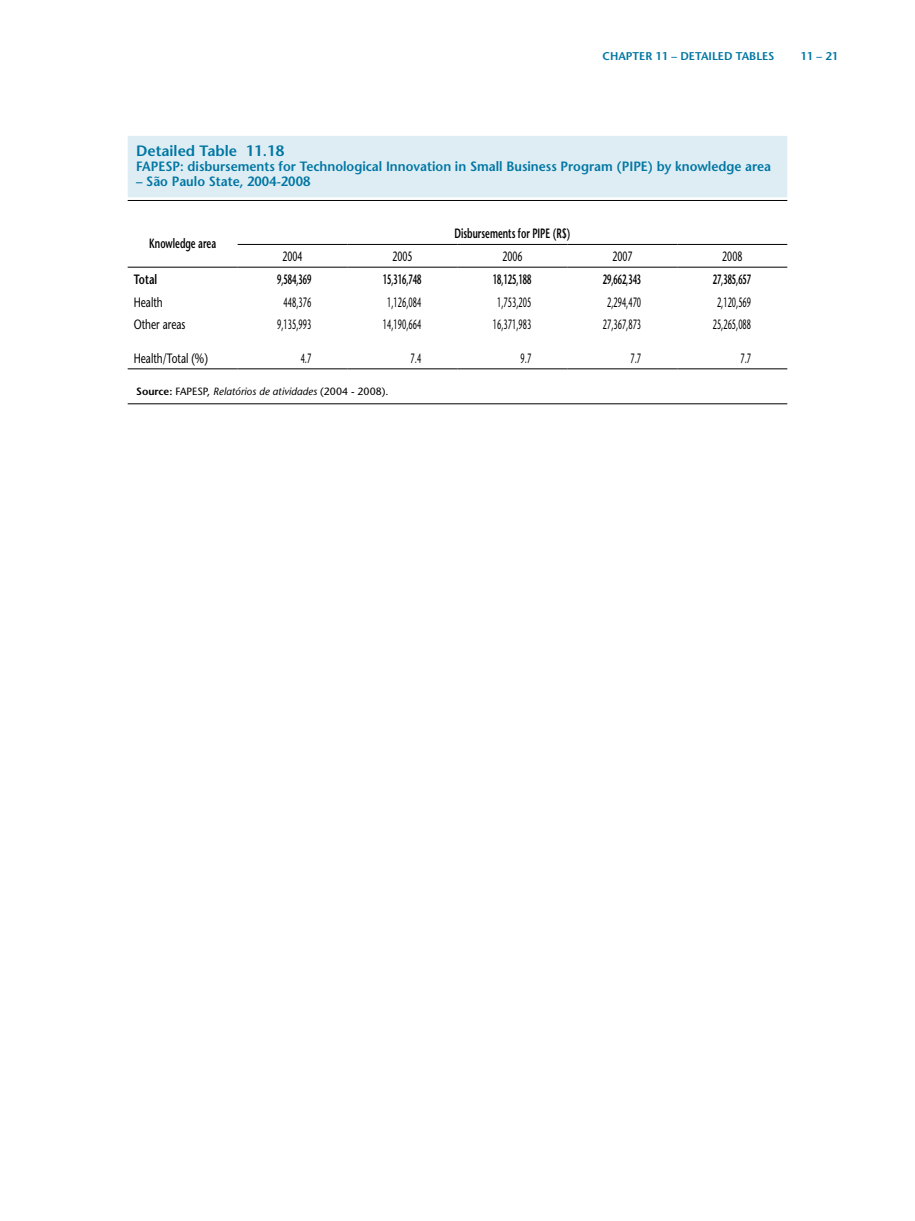
<style>
.page{position:relative;width:915px;height:1221px;background:#fff}
.page>*{position:absolute;margin:0;border:0;box-sizing:border-box;transform-origin:0 0}
.t1{font:600 15px "Stone Sans";color:#0076a3}
.t2{font:600 13.5px "Stone Sans";color:#0076a3;scale:.95 1}
.t3{font:13.5px "Stone Sans";color:#000;scale:.55 1}
.t4{font:600 13.5px "Stone Sans";color:#000;scale:.55 1}
.t5{font:600 13.5px "Stone Sans";color:#000;scale:.65 1}
.t6{font:13.5px "Stone Sans";color:#000;scale:.75 1}
.t7{font:13.5px "Stone Sans";color:#000;scale:.65 1}
.t8{font:600 13.5px "Stone Sans";color:#000;scale:.75 1}
.t9{font:600 11.25px "Stone Sans";color:#0076a3}
.t10{font:italic 10.5px "Stone Sans";color:#000}
.s1{font-weight:600;font-style:normal}
.s2{font-style:normal}
</style>
<div class="page">
<div style="left:128px;top:136px;width:659px;height:61px;background:#deedf4"></div>
<hr style="left:128px;top:200px;width:659px;height:1px;background:#000">
<hr style="left:128px;top:403px;width:659px;height:1px;background:#000">
<hr style="left:128px;top:267px;width:109px;height:1px;background:#000">
<hr style="left:237px;top:244px;width:110px;height:1px;background:#000">
<hr style="left:347px;top:244px;width:110px;height:1px;background:#000">
<hr style="left:457px;top:244px;width:110px;height:1px;background:#000">
<hr style="left:567px;top:244px;width:110px;height:1px;background:#000">
<hr style="left:677px;top:244px;width:110px;height:1px;background:#000">
<hr style="left:237px;top:267px;width:110px;height:1px;background:#000">
<hr style="left:347px;top:267px;width:110px;height:1px;background:#000">
<hr style="left:457px;top:267px;width:110px;height:1px;background:#000">
<hr style="left:567px;top:267px;width:110px;height:1px;background:#000">
<hr style="left:677px;top:267px;width:110px;height:1px;background:#000">
<hr style="left:128px;top:368px;width:109px;height:1px;background:#000">
<hr style="left:237px;top:368px;width:110px;height:1px;background:#000">
<hr style="left:347px;top:368px;width:110px;height:1px;background:#000">
<hr style="left:457px;top:368px;width:110px;height:1px;background:#000">
<hr style="left:567px;top:368px;width:110px;height:1px;background:#000">
<hr style="left:677px;top:368px;width:110px;height:1px;background:#000">
<p class="t9" style="left:602px;top:49px;width:173px">chapter 11 – detailed tables</p>
<p class="t9" style="left:800px;top:49px;width:39px">11 – 21</p>
<p class="t1" style="left:136px;top:141px;width:150px">Detailed Table 11.18</p>
<p class="t2" style="left:136px;top:157px;width:669px">FAPESP: disbursements for Technological Innovation in Small Business Program (PIPE) by knowledge area</p>
<p class="t2" style="left:136px;top:172px;width:185px">– São Paulo State, 2004-2008</p>
<p class="t5" style="left:149px;top:235px;width:104px">Knowledge area</p>
<p class="t5" style="left:454px;top:225px;width:179px">Disbursements for PIPE (R$)</p>
<p class="t7" style="left:282px;top:248px;width:32px">2004</p>
<p class="t7" style="left:392px;top:248px;width:32px">2005</p>
<p class="t7" style="left:502px;top:248px;width:32px">2006</p>
<p class="t7" style="left:612px;top:248px;width:32px">2007</p>
<p class="t7" style="left:722px;top:248px;width:32px">2008</p>
<p class="t8" style="left:134px;top:271px;width:33px">Total</p>
<p class="t4" style="left:277px;top:271px;width:63px">9,584,369</p>
<p class="t4" style="left:383px;top:271px;width:71px">15,316,748</p>
<p class="t4" style="left:492px;top:271px;width:71px">18,125,188</p>
<p class="t4" style="left:602px;top:271px;width:71px">29,662,343</p>
<p class="t4" style="left:712px;top:271px;width:71px">27,385,657</p>
<p class="t6" style="left:134px;top:293px;width:40px">Health</p>
<p class="t3" style="left:283px;top:293px;width:52px">448,376</p>
<p class="t3" style="left:387px;top:293px;width:63px">1,126,084</p>
<p class="t3" style="left:497px;top:293px;width:63px">1,753,205</p>
<p class="t3" style="left:607px;top:293px;width:63px">2,294,470</p>
<p class="t3" style="left:716px;top:293px;width:63px">2,120,569</p>
<p class="t6" style="left:134px;top:316px;width:71px">Other areas</p>
<p class="t3" style="left:277px;top:316px;width:63px">9,135,993</p>
<p class="t3" style="left:383px;top:316px;width:71px">14,190,664</p>
<p class="t3" style="left:492px;top:316px;width:71px">16,371,983</p>
<p class="t3" style="left:602px;top:316px;width:71px">27,367,873</p>
<p class="t3" style="left:712px;top:316px;width:71px">25,265,088</p>
<p class="t6" style="left:134px;top:350px;width:100px">Health/Total (%)</p>
<p class="t3" style="left:300px;top:350px;width:21px">4.7</p>
<p class="t3" style="left:410px;top:350px;width:21px">7.4</p>
<p class="t3" style="left:520px;top:350px;width:21px">9.7</p>
<p class="t3" style="left:630px;top:350px;width:21px">7.7</p>
<p class="t3" style="left:740px;top:350px;width:21px">7.7</p>
<p class="t10" style="left:136px;top:384px;width:254px"><span class="s1">Source:</span> <span class="s2">FAPESP,</span> Relatórios de atividades <span class="s2">(2004 - 2008).</span></p>
</div>
